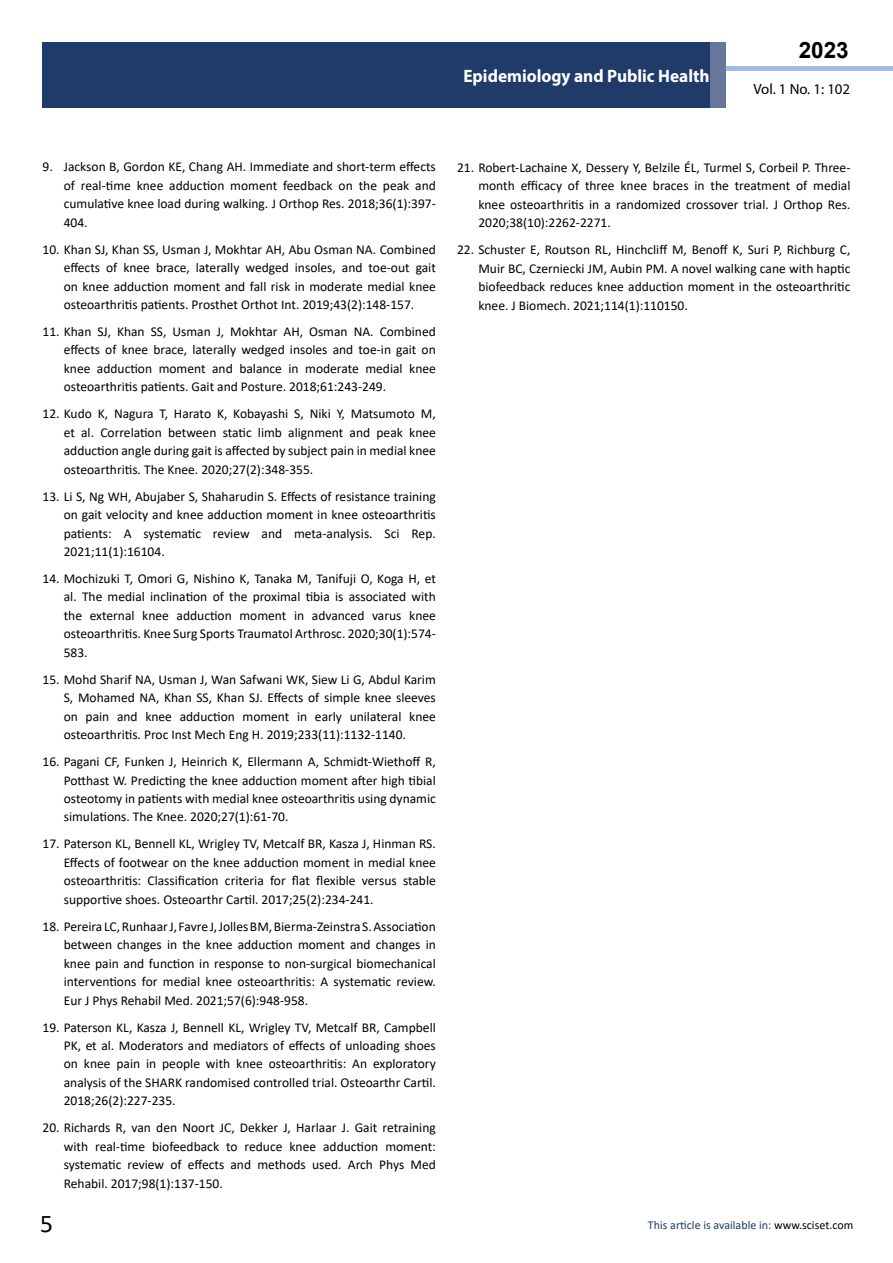
<style>
.page{position:relative;width:893px;height:1263px;background:#fff}
.page>*{position:absolute;margin:0;border:0;box-sizing:border-box;transform-origin:0 0}
.t1{font:25.5px "Calibri";color:#000}
.t2{font:700 22.5px "Arial";color:#000}
.t3{font:700 18px "Myriad Pro";color:#fff;scale:.96 1}
.t4{font:14.85px "Myriad Pro";color:#000}
.t5{font:13.5px/18.5px "Calibri";color:#000;text-align:justify}
.t6{font:12px "Calibri";color:#203b69}
.s1{color:#000}
</style>
<div class="page">
<div style="left:722px;top:66px;width:171px;height:5px;background:#a4bbe1"></div>
<div style="left:43px;top:42px;width:682px;height:66px;background:#203b69"></div>
<div style="left:710px;top:42px;width:15px;height:66px;background:#69769c"></div>
<h3 class="t3" style="left:463px;top:64px;width:258px">Epidemiology and Public Health</h3>
<h2 class="t2" style="left:799px;top:35px;width:52px">2023</h2>
<p class="t4" style="left:753px;top:80px;width:98px">Vol. 1 No. 1: 102</p>
<p class="t5" style="left:64px;top:157px;width:374px;text-indent:-21px">9. Jackson B, Gordon KE, Chang AH. Immediate and short‐term effects of real‐time knee adduction moment feedback on the peak and cumulative knee load during walking. J Orthop Res. 2018;36(1):397- 404.</p>
<p class="t5" style="left:64px;top:240px;width:374px;text-indent:-21px">10. Khan SJ, Khan SS, Usman J, Mokhtar AH, Abu Osman NA. Combined effects of knee brace, laterally wedged insoles, and toe-out gait on knee adduction moment and fall risk in moderate medial knee osteoarthritis patients. Prosthet Orthot Int. 2019;43(2):148-157.</p>
<p class="t5" style="left:64px;top:322px;width:374px;text-indent:-21px">11. Khan SJ, Khan SS, Usman J, Mokhtar AH, Osman NA. Combined effects of knee brace, laterally wedged insoles and toe-in gait on knee adduction moment and balance in moderate medial knee osteoarthritis patients. Gait and Posture. 2018;61:243-249.</p>
<p class="t5" style="left:64px;top:404px;width:374px;text-indent:-21px">12. Kudo K, Nagura T, Harato K, Kobayashi S, Niki Y, Matsumoto M, et al. Correlation between static limb alignment and peak knee adduction angle during gait is affected by subject pain in medial knee osteoarthritis. The Knee. 2020;27(2):348-355.</p>
<p class="t5" style="left:64px;top:487px;width:374px;text-indent:-21px">13. Li S, Ng WH, Abujaber S, Shaharudin S. Effects of resistance training on gait velocity and knee adduction moment in knee osteoarthritis patients: A systematic review and meta-analysis. Sci Rep.<br>2021;11(1):16104.</p>
<p class="t5" style="left:64px;top:569px;width:374px;text-indent:-21px">14. Mochizuki T, Omori G, Nishino K, Tanaka M, Tanifuji O, Koga H, et al. The medial inclination of the proximal tibia is associated with the external knee adduction moment in advanced varus knee osteoarthritis. Knee Surg Sports Traumatol Arthrosc. 2020;30(1):574- 583.</p>
<p class="t5" style="left:64px;top:670px;width:374px;text-indent:-21px">15. Mohd Sharif NA, Usman J, Wan Safwani WK, Siew Li G, Abdul Karim S, Mohamed NA, Khan SS, Khan SJ. Effects of simple knee sleeves on pain and knee adduction moment in early unilateral knee osteoarthritis. Proc Inst Mech Eng H. 2019;233(11):1132-1140.</p>
<p class="t5" style="left:64px;top:752px;width:374px;text-indent:-21px">16. Pagani CF, Funken J, Heinrich K, Ellermann A, Schmidt-Wiethoff R, Potthast W. Predicting the knee adduction moment after high tibial osteotomy in patients with medial knee osteoarthritis using dynamic simulations. The Knee. 2020;27(1):61-70.</p>
<p class="t5" style="left:64px;top:834px;width:374px;text-indent:-21px">17. Paterson KL, Bennell KL, Wrigley TV, Metcalf BR, Kasza J, Hinman RS.<br>Effects of footwear on the knee adduction moment in medial knee osteoarthritis: Classification criteria for flat flexible versus stable supportive shoes. Osteoarthr Cartil. 2017;25(2):234-241.</p>
<p class="t5" style="left:64px;top:917px;width:374px;text-indent:-21px">18. Pereira LC, Runhaar J, Favre J, Jolles BM, Bierma-Zeinstra S. Association between changes in the knee adduction moment and changes in knee pain and function in response to non-surgical biomechanical interventions for medial knee osteoarthritis: A systematic review.<br>Eur J Phys Rehabil Med. 2021;57(6):948-958.</p>
<p class="t5" style="left:64px;top:1017px;width:374px;text-indent:-21px">19. Paterson KL, Kasza J, Bennell KL, Wrigley TV, Metcalf BR, Campbell PK, et al. Moderators and mediators of effects of unloading shoes on knee pain in people with knee osteoarthritis: An exploratory analysis of the SHARK randomised controlled trial. Osteoarthr Cartil.<br>2018;26(2):227-235.</p>
<p class="t5" style="left:64px;top:1118px;width:374px;text-indent:-21px">20. Richards R, van den Noort JC, Dekker J, Harlaar J. Gait retraining with real-time biofeedback to reduce knee adduction moment: systematic review of effects and methods used. Arch Phys Med Rehabil. 2017;98(1):137-150.</p>
<p class="t5" style="left:478px;top:158px;width:374px;text-indent:-21px">21. Robert‐Lachaine X, Dessery Y, Belzile ÉL, Turmel S, Corbeil P. Three‐ month efficacy of three knee braces in the treatment of medial knee osteoarthritis in a randomized crossover trial. J Orthop Res.<br>2020;38(10):2262-2271.</p>
<p class="t5" style="left:478px;top:240px;width:374px;text-indent:-21px">22. Schuster E, Routson RL, Hinchcliff M, Benoff K, Suri P, Richburg C, Muir BC, Czerniecki JM, Aubin PM. A novel walking cane with haptic biofeedback reduces knee adduction moment in the osteoarthritic knee. J Biomech. 2021;114(1):110150.</p>
<h1 class="t1" style="left:40px;top:1206px;width:14px">5</h1>
<p class="t6" style="left:648px;top:1217px;width:207px">This article is available in: <span class="s1">www.sciset.com</span></p>
</div>
